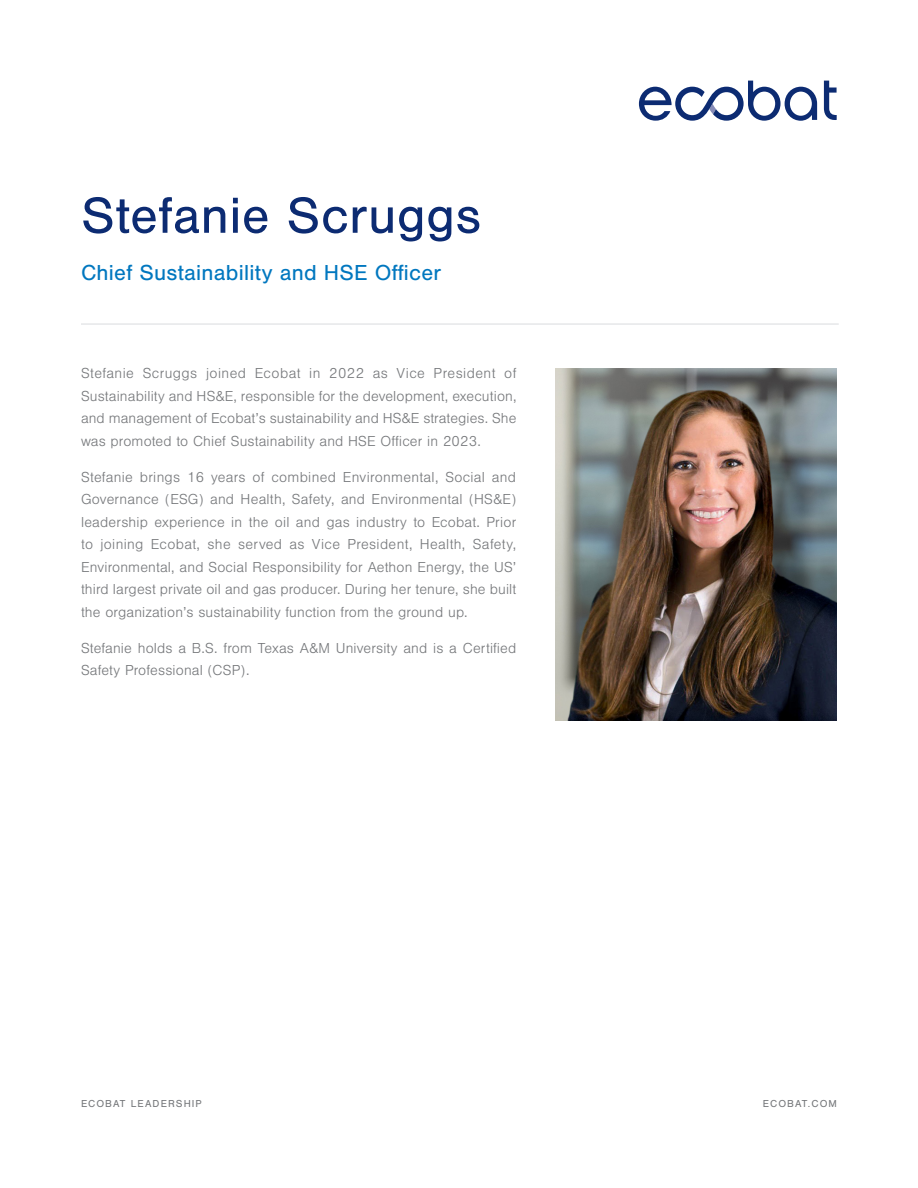
<style>
.page{position:relative;width:918px;height:1188px;background:#fff}
.page>*{position:absolute;margin:0;border:0;box-sizing:border-box;transform-origin:0 0}
.t1{font:52.5px "Nimbus San";letter-spacing:.01em;color:#0c2b72}
.t2{font:22.5px "Nimbus San";letter-spacing:.01em;color:#0077bf}
.t3{font:300 15px/22.5px "Nimbus San";letter-spacing:.01em;color:#76787b;text-align:justify}
.t4{font:10.5px "Nimbus San";letter-spacing:.1em;color:#76787b}
</style>
<div class="page">
<img style="left:555px;top:368px;width:282px;height:352px">
<svg style="left:824px;top:81px;width:13px;height:39px"></svg>
<svg style="left:639px;top:81px;width:178px;height:40px"></svg>
<hr style="left:81px;top:323px;width:758px;height:2px;background:#e6e7e9">
<p class="t1" style="left:81px;top:187px;width:402px">Stefanie Scruggs</p>
<p class="t2" style="left:81px;top:260px;width:362px">Chief Sustainability and HSE Officer</p>
<p class="t3" style="left:81px;top:363px;width:437px">Stefanie Scruggs joined Ecobat in 2022 as Vice President of Sustainability and HS&amp;E, responsible for the development, execution, and management of Ecobat’s sustainability and HS&amp;E strategies. She was promoted to Chief Sustainability and HSE Officer in 2023.</p>
<p class="t3" style="left:81px;top:466px;width:437px">Stefanie brings 16 years of combined Environmental, Social and Governance (ESG) and Health, Safety, and Environmental (HS&amp;E) leadership experience in the oil and gas industry to Ecobat. Prior to joining Ecobat, she served as Vice President, Health, Safety, Environmental, and Social Responsibility for Aethon Energy, the US’ third largest private oil and gas producer. During her tenure, she built the organization’s sustainability function from the ground up.</p>
<p class="t3" style="left:81px;top:637px;width:437px">Stefanie holds a B.S. from Texas A&amp;M University and is a Certified<br>Safety Professional (CSP).</p>
<p class="t4" style="left:81px;top:1098px;width:122px">ECOBAT LEADERSHIP</p>
<p class="t4" style="left:763px;top:1098px;width:76px">ECOBAT.COM</p>
</div>
